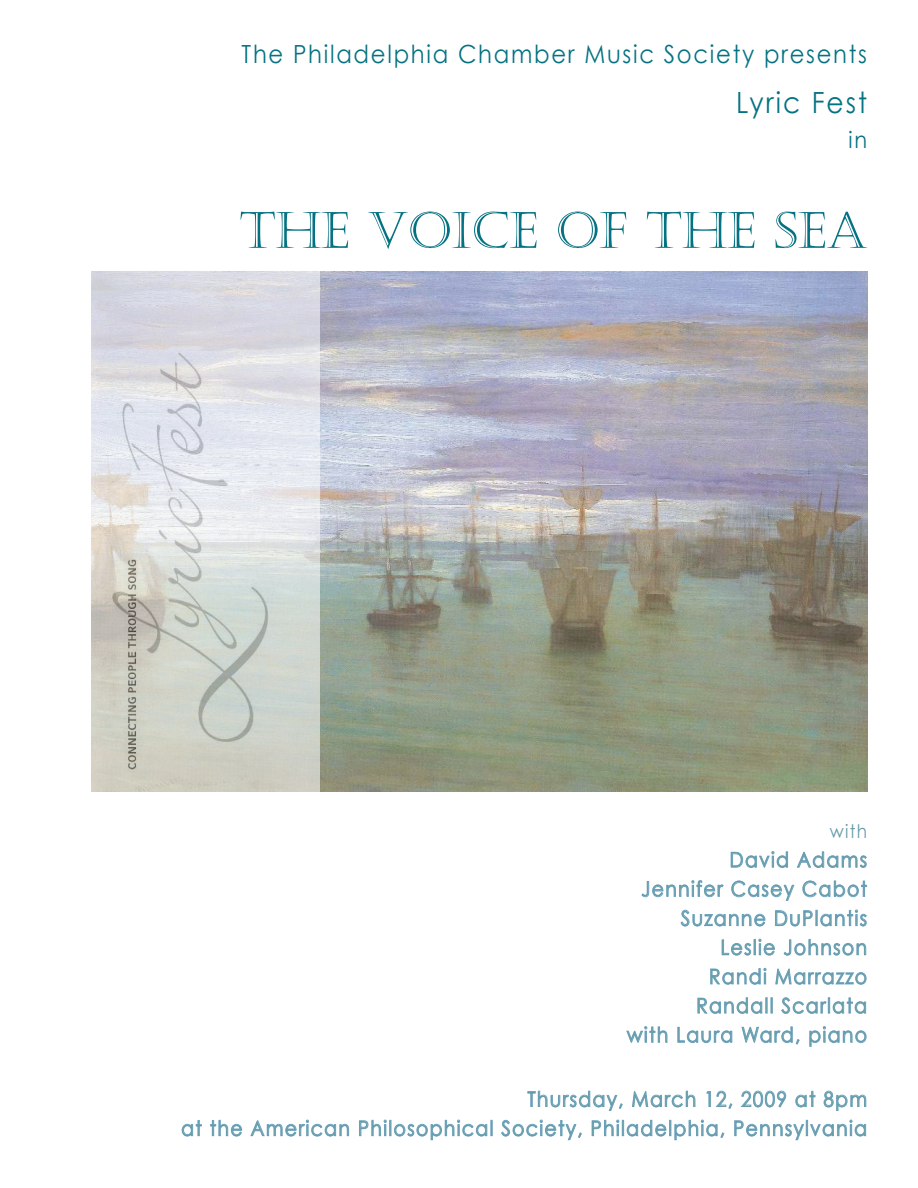
<style>
.page{position:relative;width:918px;height:1188px;background:#fff}
.page>*{position:absolute;margin:0;border:0;box-sizing:border-box;transform-origin:0 0}
.t1{font:49.95px "Castellar";color:#047282}
.t2{font:29.25px "Century Gothic";letter-spacing:.075em;color:#047282;scale:.91 1}
.t3{font:25.05px "Century Gothic";letter-spacing:.075em;color:#047282;scale:.91 1}
.t4{font:22.95px "Century Gothic";color:#047282;scale:.91 1}
.t5{font:20.85px/29.2px "Century Gothic";letter-spacing:.075em;color:#679caa;text-align:right;scale:.9 1}
.t6{font:18.75px "Century Gothic";color:#679caa;scale:.9 1}
</style>
<div class="page">
<img style="left:320px;top:272px;width:547px;height:519px">
<img style="left:92px;top:271px;width:228px;height:520px">
<svg style="left:731px;top:852px;width:57px;height:16px"></svg>
<svg style="left:797px;top:852px;width:69px;height:16px"></svg>
<svg style="left:642px;top:881px;width:81px;height:16px"></svg>
<svg style="left:732px;top:881px;width:62px;height:19px"></svg>
<svg style="left:803px;top:881px;width:64px;height:16px"></svg>
<svg style="left:681px;top:910px;width:84px;height:16px"></svg>
<svg style="left:776px;top:910px;width:90px;height:16px"></svg>
<svg style="left:722px;top:939px;width:52px;height:16px"></svg>
<svg style="left:784px;top:939px;width:82px;height:16px"></svg>
<svg style="left:711px;top:968px;width:55px;height:16px"></svg>
<svg style="left:776px;top:969px;width:90px;height:15px"></svg>
<svg style="left:698px;top:998px;width:74px;height:15px"></svg>
<svg style="left:782px;top:998px;width:84px;height:16px"></svg>
<svg style="left:627px;top:1027px;width:40px;height:15px"></svg>
<svg style="left:678px;top:1027px;width:54px;height:16px"></svg>
<svg style="left:742px;top:1027px;width:57px;height:17px"></svg>
<svg style="left:810px;top:1027px;width:56px;height:19px"></svg>
<svg style="left:528px;top:1091px;width:94px;height:20px"></svg>
<svg style="left:633px;top:1091px;width:62px;height:16px"></svg>
<svg style="left:707px;top:1092px;width:3px;height:15px"></svg>
<svg style="left:717px;top:1091px;width:15px;height:17px"></svg>
<svg style="left:742px;top:1091px;width:44px;height:16px"></svg>
<svg style="left:796px;top:1091px;width:19px;height:16px"></svg>
<svg style="left:824px;top:1091px;width:42px;height:20px"></svg>
<svg style="left:182px;top:1120px;width:19px;height:16px"></svg>
<svg style="left:211px;top:1120px;width:31px;height:16px"></svg>
<svg style="left:251px;top:1120px;width:98px;height:16px"></svg>
<svg style="left:360px;top:1120px;width:132px;height:20px"></svg>
<svg style="left:502px;top:1120px;width:79px;height:20px"></svg>
<svg style="left:592px;top:1120px;width:132px;height:20px"></svg>
<svg style="left:735px;top:1120px;width:131px;height:20px"></svg>
<p class="t3" style="left:242px;top:44px;width:689px">The Philadelphia Chamber Music Society presents</p>
<h2 class="t2" style="left:736px;top:91px;width:146px">Lyric Fest</h2>
<p class="t4" style="left:849px;top:131px;width:22px">in</p>
<h1 class="t1" style="left:239px;top:202px;width:629px">THE VOICE OF THE SEA</h1>
<p class="t6" style="left:830px;top:824px;width:43px">with</p>
<p class="t5" style="left:627px;top:847px;width:268px">David Adams<br>Jennifer Casey Cabot<br>Suzanne DuPlantis<br>Leslie Johnson<br>Randi Marrazzo<br>Randall Scarlata<br>with Laura Ward, piano</p>
<p class="t5" style="left:181px;top:1086px;width:764px">Thursday, March 12, 2009 at 8pm<br>at the American Philosophical Society, Philadelphia, Pennsylvania</p>
</div>
